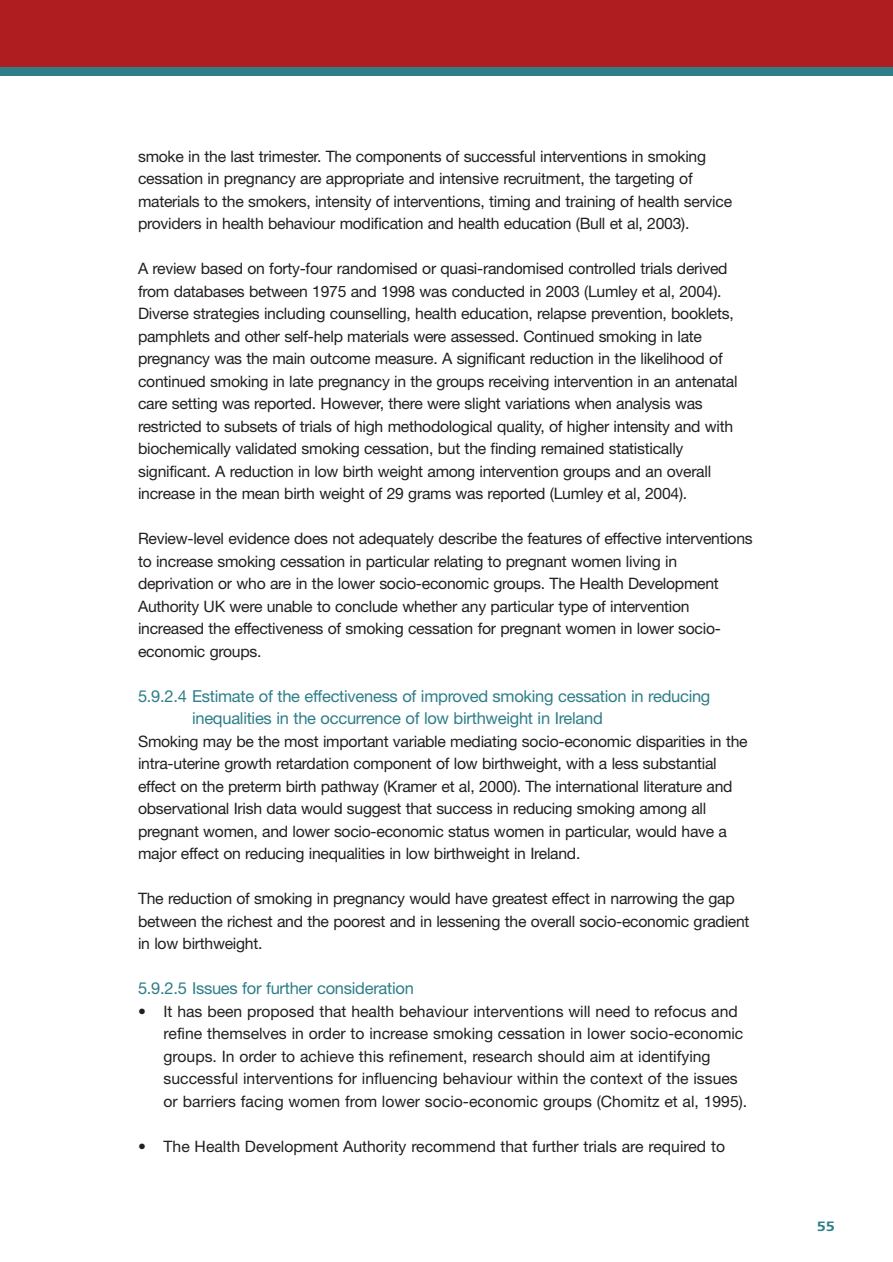
<style>
.page{position:relative;width:893px;height:1262px;background:#fff}
.page>*{position:absolute;margin:0;border:0;box-sizing:border-box;transform-origin:0 0}
.t1{font:16.5px/22.5px "Helvetica Neue";letter-spacing:-.015em;color:#2e7e88}
.t2{font:15.75px/22.5px "Helvetica Neue";letter-spacing:-.015em;color:#231f20}
.t3{font:700 13.5px "Frutiger";color:#2e7e88;scale:1.21 1}
</style>
<div class="page">
<div style="left:2px;top:0;width:890px;height:76px;background:#b01d21"></div>
<div style="left:2px;top:67px;width:890px;height:9px;background:#2e7e88"></div>
<hr style="left:0;top:0;width:1px;height:76px;background:#b01d21">
<p class="t2" style="left:138px;top:146px;width:595px">smoke in the last trimester. The components of successful interventions in smoking cessation in pregnancy are appropriate and intensive recruitment, the targeting of materials to the smokers, intensity of interventions, timing and training of health service providers in health behaviour modification and health education (Bull et al, 2003).</p>
<p class="t2" style="left:138px;top:259px;width:601px">A review based on forty-four randomised or quasi-randomised controlled trials derived from databases between 1975 and 1998 was conducted in 2003 (Lumley et al, 2004).<br>Diverse strategies including counselling, health education, relapse prevention, booklets, pamphlets and other self-help materials were assessed. Continued smoking in late pregnancy was the main outcome measure. A significant reduction in the likelihood of continued smoking in late pregnancy in the groups receiving intervention in an antenatal care setting was reported. However, there were slight variations when analysis was restricted to subsets of trials of high methodological quality, of higher intensity and with biochemically validated smoking cessation, but the finding remained statistically significant. A reduction in low birth weight among intervention groups and an overall increase in the mean birth weight of 29 grams was reported (Lumley et al, 2004).</p>
<p class="t2" style="left:138px;top:529px;width:616px">Review-level evidence does not adequately describe the features of effective interventions to increase smoking cessation in particular relating to pregnant women living in deprivation or who are in the lower socio-economic groups. The Health Development Authority UK were unable to conclude whether any particular type of intervention increased the effectiveness of smoking cessation for pregnant women in lower socio&shy;economic groups.</p>
<p class="t1" style="left:192px;top:686px;width:520px;text-indent:-54px">5.9.2.4 Estimate of the effectiveness of improved smoking cessation in reducing inequalities in the occurrence of low birthweight in Ireland</p>
<p class="t2" style="left:138px;top:731px;width:611px">Smoking may be the most important variable mediating socio-economic disparities in the intra-uterine growth retardation component of low birthweight, with a less substantial effect on the preterm birth pathway (Kramer et al, 2000). The international literature and observational Irish data would suggest that success in reducing smoking among all pregnant women, and lower socio-economic status women in particular, would have a major effect on reducing inequalities in low birthweight in Ireland.</p>
<p class="t2" style="left:138px;top:889px;width:613px">The reduction of smoking in pregnancy would have greatest effect in narrowing the gap between the richest and the poorest and in lessening the overall socio-economic gradient in low birthweight.</p>
<p class="t1" style="left:138px;top:979px;width:277px">5.9.2.5 Issues for further consideration</p>
<p class="t2" style="left:163px;top:1001px;width:585px;text-indent:-26px">• It has been proposed that health behaviour interventions will need to refocus and refine themselves in order to increase smoking cessation in lower socio-economic groups. In order to achieve this refinement, research should aim at identifying successful interventions for influencing behaviour within the context of the issues or barriers facing women from lower socio-economic groups (Chomitz et al, 1995).</p>
<p class="t2" style="left:138px;top:1136px;width:588px">• The Health Development Authority recommend that further trials are required to</p>
<p class="t3" style="left:816px;top:1220px;width:16px">55</p>
</div>
